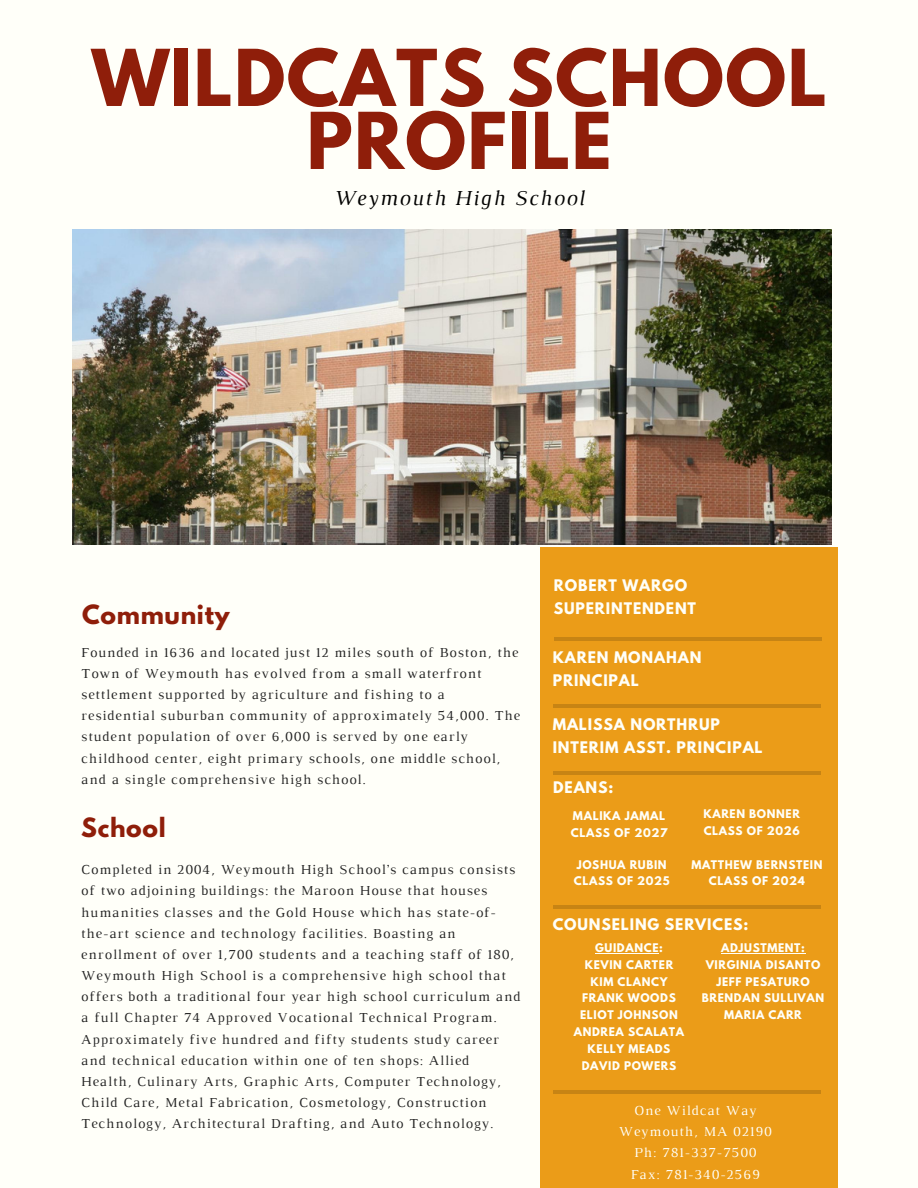
<style>
.page{position:relative;width:918px;height:1188px;background:#fffff9}
.page>*{position:absolute;margin:0;border:0;box-sizing:border-box;transform-origin:0 0}
.t1{font:700 69.45px/63px "League Spartan";letter-spacing:.02em;color:#8f1e0a;text-align:center}
.t2{font:700 23.55px "League Spartan";letter-spacing:.03em;color:#8f1e0a}
.t3{font:italic 21.75px "Luthier";letter-spacing:.07em;color:#000}
.t4{font:700 14.25px/22.5px "League Spartan";letter-spacing:.06em;color:#fffff9}
.t5{font:13.95px/21.1px "Luthier";letter-spacing:.07em;color:#222}
.t6{font:13.95px "Luthier";letter-spacing:.07em;color:#fffff9}
.t7{font:700 10.65px "League Spartan";letter-spacing:.06em;color:#fffff9}
</style>
<div class="page">
<div style="left:541px;top:547px;width:297px;height:641px;background:#eb9c18"></div>
<hr style="left:553px;top:704px;width:268px;height:3px;background:#000">
<hr style="left:553px;top:771px;width:268px;height:4px;background:#c78414">
<hr style="left:553px;top:906px;width:268px;height:3px;background:#000">
<hr style="left:554px;top:637px;width:268px;height:4px;background:#c78414">
<img style="left:73px;top:230px;width:758px;height:315px">
<hr style="left:553px;top:1090px;width:268px;height:4px;background:#c78414">
<hr style="left:595px;top:953px;width:64px;height:1px;background:#fffff9">
<hr style="left:721px;top:953px;width:85px;height:1px;background:#fffff9">
<p class="t1" style="left:92px;top:55px;width:737px">WILDCATS SCHOOL<br>PROFILE</p>
<p class="t3" style="left:333px;top:190px;width:253px">Weymouth High School</p>
<p class="t2" style="left:82px;top:603px;width:149px">Community</p>
<p class="t5" style="left:81px;top:643px;width:440px">Founded in 1636 and located just 12 miles south of Boston, the Town of Weymouth has evolved from a small waterfront settlement supported by agriculture and fishing to a residential suburban community of approximately 54,000. The student population of over 6,000 is served by one early childhood center, eight primary schools, one middle school, and a single comprehensive high school.</p>
<p class="t2" style="left:81px;top:815px;width:86px">School</p>
<p class="t5" style="left:81px;top:860px;width:441px">Completed in 2004, Weymouth High School’s campus consists of two adjoining buildings: the Maroon House that houses humanities classes and the Gold House which has state-of&shy;the-art science and technology facilities. Boasting an enrollment of over 1,700 students and a teaching staff of 180, Weymouth High School is a comprehensive high school that offers both a traditional four year high school curriculum and a full Chapter 74 Approved Vocational Technical Program.<br>Approximately five hundred and fifty students study career and technical education within one of ten shops: Allied Health, Culinary Arts, Graphic Arts, Computer Technology, Child Care, Metal Fabrication, Cosmetology, Construction Technology, Architectural Drafting, and Auto Technology.</p>
<p class="t4" style="left:554px;top:576px;width:144px">ROBERT WARGO<br>SUPERINTENDENT</p>
<p class="t4" style="left:553px;top:648px;width:150px">KAREN MONAHAN</p>
<p class="t4" style="left:553px;top:670px;width:88px">PRINCIPAL</p>
<p class="t4" style="left:553px;top:715px;width:169px">MALISSA NORTHRUP</p>
<p class="t4" style="left:553px;top:738px;width:211px">INTERIM ASST. PRINCIPAL</p>
<p class="t4" style="left:553px;top:778px;width:62px">DEANS:</p>
<p class="t7" style="left:573px;top:811px;width:94px">MALIKA JAMAL</p>
<p class="t7" style="left:571px;top:827px;width:98px">CLASS OF 2027</p>
<p class="t7" style="left:577px;top:859px;width:91px">JOSHUA RUBIN</p>
<p class="t7" style="left:574px;top:876px;width:97px">CLASS OF 2025</p>
<p class="t7" style="left:703px;top:809px;width:98px">KAREN BONNER</p>
<p class="t7" style="left:704px;top:825px;width:98px">CLASS OF 2026</p>
<p class="t7" style="left:691px;top:859px;width:133px">MATTHEW BERNSTEIN</p>
<p class="t7" style="left:709px;top:876px;width:97px">CLASS OF 2024</p>
<p class="t4" style="left:553px;top:915px;width:197px">COUNSELING SERVICES:</p>
<p class="t7" style="left:595px;top:943px;width:69px">GUIDANCE:</p>
<p class="t7" style="left:585px;top:959px;width:90px">KEVIN CARTER</p>
<p class="t7" style="left:591px;top:976px;width:78px">KIM CLANCY</p>
<p class="t7" style="left:582px;top:993px;width:95px">FRANK WOODS</p>
<p class="t7" style="left:580px;top:1010px;width:99px">ELIOT JOHNSON</p>
<p class="t7" style="left:574px;top:1026px;width:112px">ANDREA SCALATA</p>
<p class="t7" style="left:588px;top:1043px;width:84px">KELLY MEADS</p>
<p class="t7" style="left:582px;top:1060px;width:96px">DAVID POWERS</p>
<p class="t7" style="left:721px;top:943px;width:85px">ADJUSTMENT:</p>
<p class="t7" style="left:706px;top:959px;width:116px">VIRGINIA DISANTO</p>
<p class="t7" style="left:716px;top:976px;width:95px">JEFF PESATURO</p>
<p class="t7" style="left:702px;top:993px;width:124px">BRENDAN SULLIVAN</p>
<p class="t7" style="left:724px;top:1010px;width:79px">MARIA CARR</p>
<p class="t6" style="left:634px;top:1105px;width:124px">One Wildcat Way</p>
<p class="t6" style="left:619px;top:1126px;width:155px">Weymouth, MA 02190</p>
<p class="t6" style="left:634px;top:1148px;width:124px">Ph: 781-337-7500</p>
<p class="t6" style="left:631px;top:1169px;width:131px">Fax: 781-340-2569</p>
</div>
